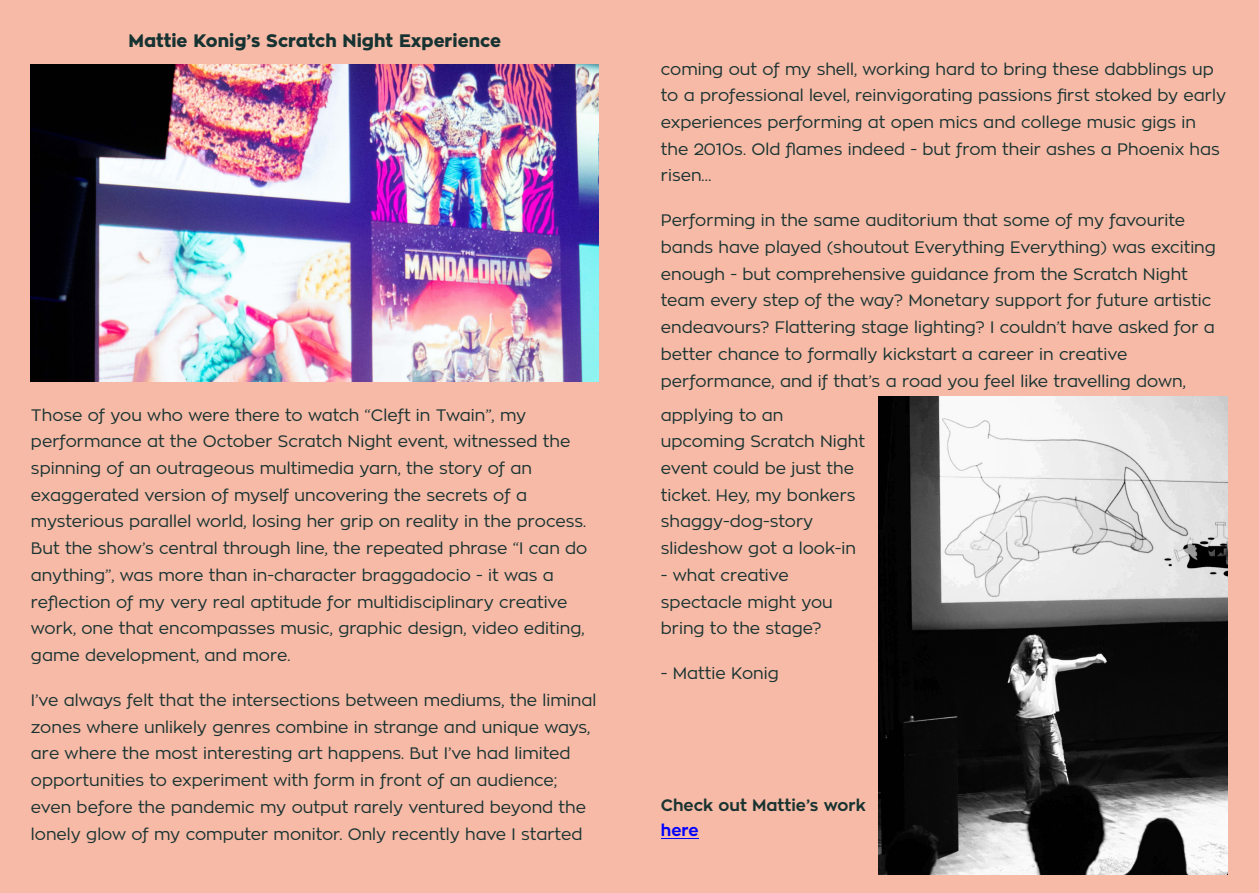
<style>
.page{position:relative;width:1259px;height:893px;background:#f7baa7}
.page>*{position:absolute;margin:0;border:0;box-sizing:border-box;transform-origin:0 0}
.t1{font:800 18px "Zona Pro";color:#163332}
.t2{font:16.5px/26.7px "Zona Pro";color:#193331}
.t3{font:700 16.5px "Zona Pro";color:#193331}
.t4{font:700 16.5px "Zona Pro";color:#00f}
</style>
<div class="page">
<img style="left:31px;top:65px;width:567px;height:316px">
<img style="left:879px;top:396px;width:348px;height:479px">
<hr style="left:661px;top:838px;width:37px;height:1px;background:#00f">
<p class="t1" style="left:128px;top:32px;width:374px">Mattie Konig’s Scratch Night Experience</p>
<p class="t2" style="left:31px;top:402px;width:558px">Those of you who were there to watch “Cleft in Twain”, my performance at the October Scratch Night event, witnessed the spinning of an outrageous multimedia yarn, the story of an exaggerated version of myself uncovering the secrets of a mysterious parallel world, losing her grip on reality in the process.<br>But the show’s central through line, the repeated phrase “I can do anything”, was more than in-character braggadocio - it was a reflection of my very real aptitude for multidisciplinary creative work, one that encompasses music, graphic design, video editing, game development, and more.</p>
<p class="t2" style="left:31px;top:687px;width:567px">I’ve always felt that the intersections between mediums, the liminal zones where unlikely genres combine in strange and unique ways, are where the most interesting art happens. But I’ve had limited opportunities to experiment with form in front of an audience; even before the pandemic my output rarely ventured beyond the lonely glow of my computer monitor. Only recently have I started</p>
<p class="t2" style="left:661px;top:56px;width:567px">coming out of my shell, working hard to bring these dabblings up to a professional level, reinvigorating passions first stoked by early experiences performing at open mics and college music gigs in the 2010s. Old flames indeed - but from their ashes a Phoenix has risen…</p>
<p class="t2" style="left:661px;top:207px;width:556px">Performing in the same auditorium that some of my favourite bands have played (shoutout Everything Everything) was exciting enough - but comprehensive guidance from the Scratch Night team every step of the way? Monetary support for future artistic endeavours? Flattering stage lighting? I couldn’t have asked for a better chance to formally kickstart a career in creative performance, and if that’s a road you feel like travelling down,</p>
<p class="t2" style="left:661px;top:402px;width:206px">applying to an upcoming Scratch Night event could be just the ticket. Hey, my bonkers shaggy-dog-story slideshow got a look-in</p>
<p class="t2" style="left:661px;top:562px;width:173px">- what creative spectacle might you bring to the stage?</p>
<p class="t2" style="left:661px;top:660px;width:119px">- Mattie Konig</p>
<p class="t3" style="left:661px;top:798px;width:206px">Check out Mattie’s work</p>
<p class="t4" style="left:661px;top:822px;width:39px">here</p>
</div>
